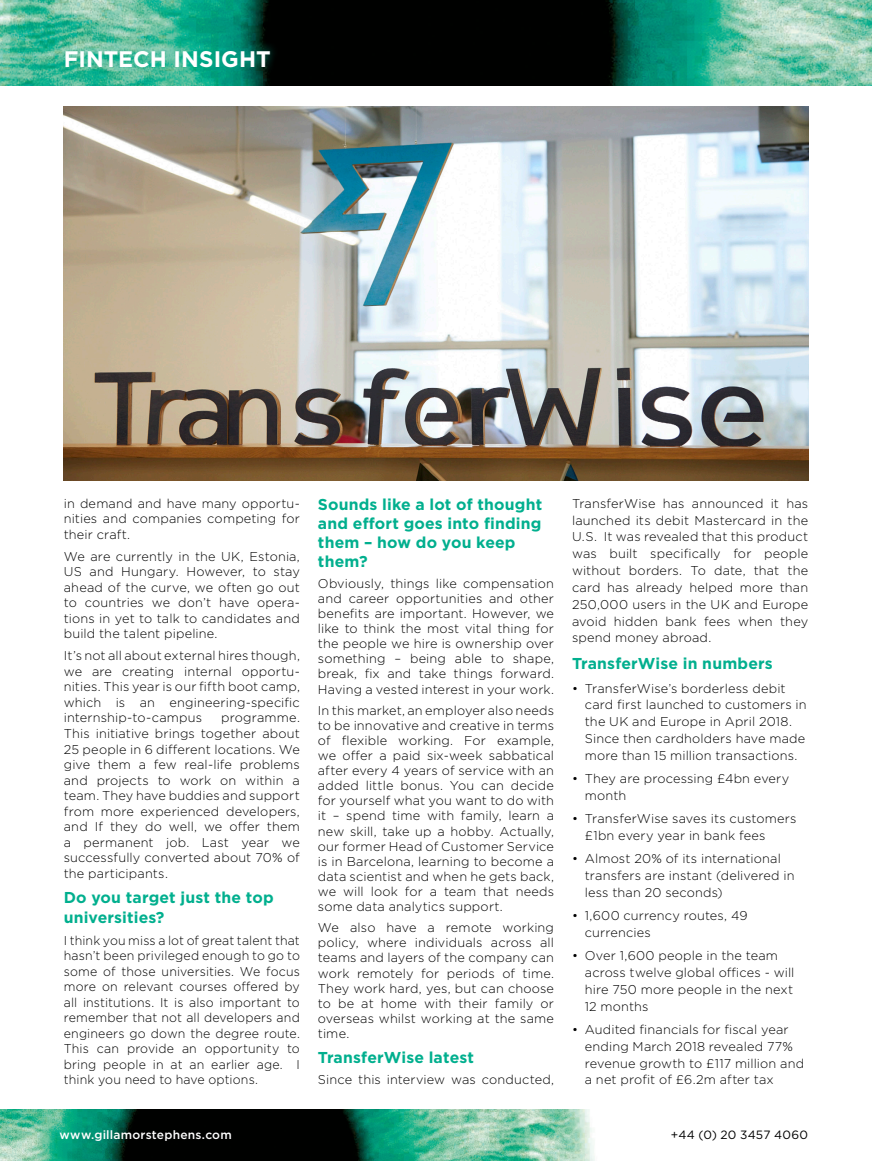
<style>
.page{position:relative;width:872px;height:1161px;background:#fff}
.page>*{position:absolute;margin:0;border:0;box-sizing:border-box;transform-origin:0 0}
.Page_Title{font:700 22.5px "Gotham";color:#fff}
.green_Heading_10_5pt{font:700 15.75px/18.8px "Gotham";letter-spacing:.01em;color:#01af8e}
.ta{font:300 12.75px/15.6px "Gotham";letter-spacing:.01em;color:#000;text-align:justify}
.t1{font:500 12px "Gotham";letter-spacing:.02em;color:#fff}
.t2{font:12px "Gotham";letter-spacing:.025em;color:#000}
</style>
<div class="page">
<img style="left:0;top:1110px;width:595px;height:51px">
<img style="left:0;top:0;width:871px;height:85px">
<div style="left:56px;top:41px;width:224px;height:36px;background:#01af8e;opacity:.75"></div>
<img style="left:64px;top:106px;width:744px;height:374px">
<p class="Page_Title" style="left:64px;top:44px;width:208px">FINTECH INSIGHT</p>
<p class="ta" style="left:64px;top:495px;width:238px">in demand and have many opportu&shy;nities and companies competing for their craft.</p>
<p class="ta" style="left:64px;top:548px;width:238px">We are currently in the UK, Estonia, US and Hungary. However, to stay ahead of the curve, we often go out to countries we don’t have opera&shy;tions in yet to talk to candidates and build the talent pipeline.</p>
<p class="ta" style="left:64px;top:648px;width:238px">It’s not all about external hires though, we are creating internal opportu&shy;nities. This year is our fifth boot camp, which is an engineering-specific internship-to-campus</p>
<p class="ta" style="left:64px;top:710px;width:238px;text-indent:157px">programme.<br>This initiative brings together about 25 people in 6 different locations. We give them a few real-life problems and projects to work on within a team. They have buddies and support from more experienced developers, and If they do well, we offer them a permanent job. Last year we successfully converted about 70% of the participants.</p>
<p class="green_Heading_10_5pt" style="left:64px;top:888px;width:211px;line-height:19.4px">Do you target just the top universities?</p>
<p class="ta" style="left:64px;top:932px;width:238px">I think you miss a lot of great talent that hasn’t been privileged enough to go to some of those universities. We focus more on relevant courses offered by all institutions. It is also important to remember that not all developers and engineers go down the degree route.<br>This can provide an opportunity to bring people in at an earlier age. I think you need to have options.</p>
<p class="green_Heading_10_5pt" style="left:318px;top:495px;width:226px">Sounds like a lot of thought and effort goes into finding them – how do you keep them?</p>
<p class="ta" style="left:318px;top:576px;width:238px;line-height:15px">Obviously, things like compensation and career opportunities and other benefits are important. However, we like to think the most vital thing for the people we hire is ownership over something – being able to shape, break, fix and take things forward.<br>Having a vested interest in your work.</p>
<p class="ta" style="left:318px;top:703px;width:238px;line-height:15px">In this market, an employer also needs to be innovative and creative in terms of flexible working. For example, we offer a paid six-week sabbatical after every 4 years of service with an added little bonus. You can decide for yourself what you want to do with it – spend time with family, learn a new skill, take up a hobby. Actually, our former Head of Customer Service is in Barcelona, learning to become a data scientist and when he gets back, we will look for a team that needs some data analytics support.</p>
<p class="ta" style="left:318px;top:920px;width:238px;line-height:15px">We also have a remote working policy, where individuals across all teams and layers of the company can work remotely for periods of time.<br>They work hard, yes, but can choose to be at home with their family or overseas whilst working at the same time.</p>
<p class="green_Heading_10_5pt" style="left:318px;top:1048px;width:157px">TransferWise latest</p>
<p class="ta" style="left:318px;top:1072px;width:238px">Since this interview was conducted,</p>
<p class="ta" style="left:572px;top:494px;width:238px;line-height:16.8px">TransferWise has announced it has launched its debit Mastercard in the U.S. It was revealed that this product was built specifically for people without borders. To date, that the card has already helped more than 250,000 users in the UK and Europe avoid hidden bank fees when they spend money abroad.</p>
<p class="green_Heading_10_5pt" style="left:572px;top:654px;width:202px">TransferWise in numbers</p>
<p class="ta" style="left:585px;top:679px;width:223px;line-height:16.8px;text-align:left;text-indent:-13px">• TransferWise’s borderless debit card first launched to customers in the UK and Europe in April 2018.<br>Since then cardholders have made more than 15 million transactions.</p>
<p class="ta" style="left:585px;top:770px;width:206px;line-height:16.8px;text-indent:-13px">• They are processing £4bn every month</p>
<p class="ta" style="left:585px;top:810px;width:213px;line-height:16.8px;text-indent:-13px">• TransferWise saves its customers £1bn every year in bank fees</p>
<p class="ta" style="left:585px;top:850px;width:211px;line-height:16.8px;text-align:left;text-indent:-13px">• Almost 20% of its international transfers are instant (delivered in less than 20 seconds)</p>
<p class="ta" style="left:585px;top:907px;width:164px;line-height:16.8px;text-indent:-13px">• 1,600 currency routes, 49 currencies</p>
<p class="ta" style="left:585px;top:947px;width:211px;line-height:16.8px;text-align:left;text-indent:-13px">• Over 1,600 people in the team across twelve global offices - will hire 750 more people in the next<br>12 months</p>
<p class="ta" style="left:585px;top:1021px;width:221px;line-height:16.8px;text-align:left;text-indent:-13px">• Audited financials for fiscal year ending March 2018 revealed 77% revenue growth to £117 million and a net profit of £6.2m after tax</p>
<p class="t1" style="left:60px;top:1127px;width:174px">www.gillamorstephens.com</p>
<p class="t2" style="left:671px;top:1127px;width:139px">+44 (0) 20 3457 4060</p>
</div>
